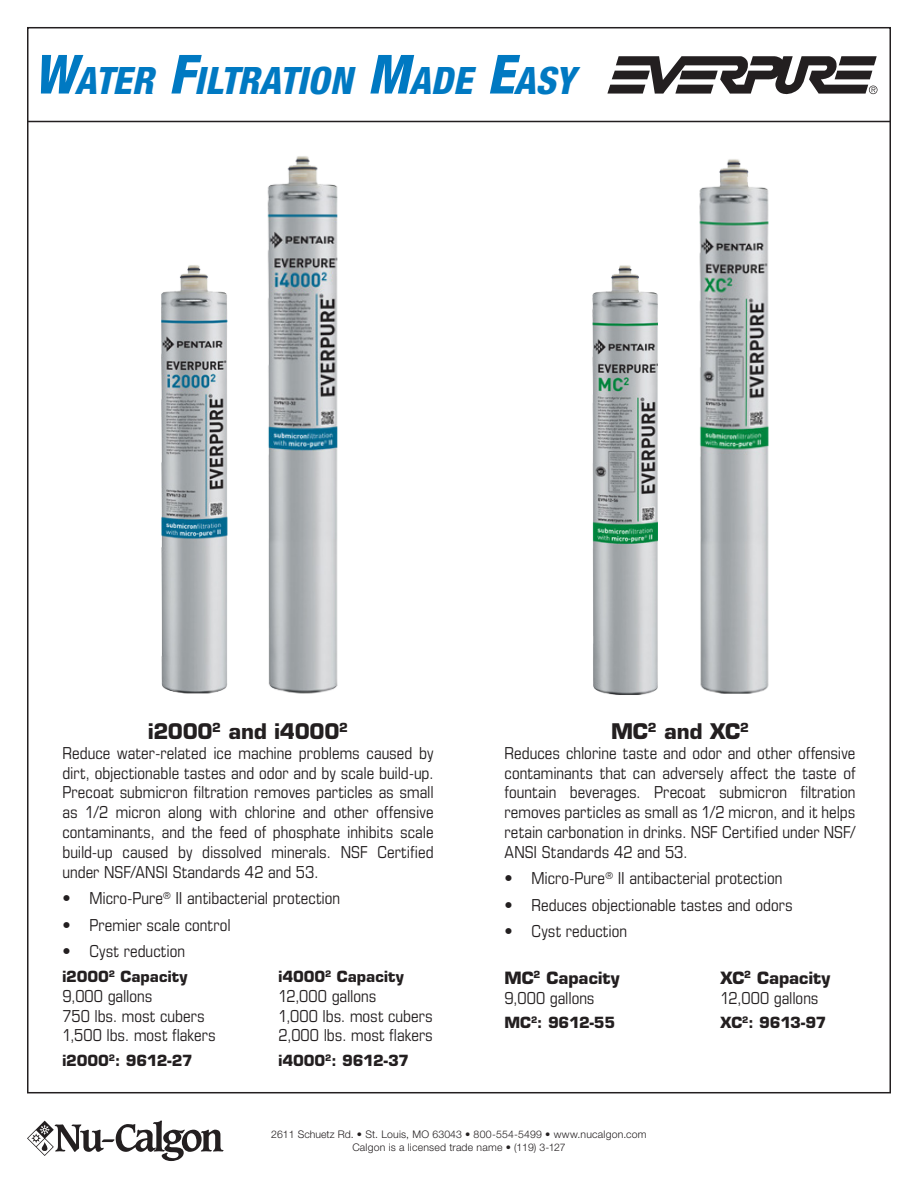
<style>
.page{position:relative;width:918px;height:1188px;background:#fff}
.page>*{position:absolute;margin:0;border:0;box-sizing:border-box;transform-origin:0 0}
.t1{font:italic 800 condensed 37.8px "Helvetica Neue LT Pro";letter-spacing:-.005em;color:#0079c2}
.subhead{font:700 21px "Eurostile LT";letter-spacing:-.01em;color:#231f20}
.body_text{font:condensed 16.5px/19.8px "Eurostile";letter-spacing:.005em;color:#231f20;text-align:justify}
.body_text-2{font:700 16.5px "Eurostile LT";color:#231f20}
.Part{font:700 15px "Eurostile LT";letter-spacing:-.015em;color:#231f20}
.body_text-3{font:700 15px "Eurostile LT";letter-spacing:.005em;color:#231f20}
.t2{font:300 10.5px "Helvetica Neue LT Pro";letter-spacing:.02em;color:#231f20}
.s1{font-size:54px}
</style>
<div class="page">
<hr style="left:27px;top:121px;width:864px;height:1px;background:#231f20">
<svg style="left:608px;top:56px;width:269px;height:38px"></svg>
<img style="left:161px;top:265px;width:67px;height:429px">
<img style="left:267px;top:156px;width:71px;height:538px">
<img style="left:592px;top:265px;width:66px;height:430px">
<img style="left:699px;top:159px;width:70px;height:535px">
<svg style="left:27px;top:1120px;width:197px;height:41px"></svg>
<p class="t1" style="left:34px;top:53px;width:543px"><span class="s1">W</span>ATER <span class="s1">F</span>ILTRATION <span class="s1">M</span>ADE <span class="s1">E</span>ASY</p>
<p class="subhead" style="left:148px;top:718px;width:201px">i2000<sup>2</sup> and i4000<sup>2</sup></p>
<p class="body_text" style="left:62px;top:743px;width:373px">Reduce water-related ice machine problems caused by dirt, objectionable tastes and odor and by scale build-up.<br>Precoat submicron filtration removes particles as small as 1/2 micron along with chlorine and other offensive contaminants, and the feed of phosphate inhibits scale build-up caused by dissolved minerals. NSF Certified under NSF/ANSI Standards 42 and 53.</p>
<p class="body_text" style="left:62px;top:888px;width:279px">• Micro-Pure<sup>®</sup> II antibacterial protection</p>
<p class="body_text" style="left:62px;top:915px;width:170px">• Premier scale control</p>
<p class="body_text" style="left:62px;top:941px;width:124px">• Cyst reduction</p>
<p class="body_text-3" style="left:62px;top:967px;width:127px">i2000<sup>2</sup> Capacity</p>
<p class="body_text-3" style="left:278px;top:967px;width:127px">i4000<sup>2</sup> Capacity</p>
<p class="body_text" style="left:62px;top:986px;width:92px">9,000 gallons</p>
<p class="body_text" style="left:278px;top:986px;width:100px">12,000 gallons</p>
<p class="body_text" style="left:62px;top:1006px;width:144px">750 lbs. most cubers</p>
<p class="body_text" style="left:278px;top:1006px;width:156px">1,000 lbs. most cubers</p>
<p class="body_text" style="left:62px;top:1025px;width:155px">1,500 lbs. most flakers</p>
<p class="body_text" style="left:278px;top:1025px;width:156px">2,000 lbs. most flakers</p>
<p class="Part" style="left:62px;top:1051px;width:132px">i2000<sup>2</sup>: 9612-27</p>
<p class="Part" style="left:278px;top:1051px;width:133px">i4000<sup>2</sup>: 9612-37</p>
<p class="subhead" style="left:611px;top:718px;width:139px">MC<sup>2</sup> and XC<sup>2</sup></p>
<p class="body_text" style="left:505px;top:743px;width:353px">Reduces chlorine taste and odor and other offensive contaminants that can adversely affect the taste of fountain beverages. Precoat submicron filtration removes particles as small as 1/2 micron, and it helps retain carbonation in drinks. NSF Certified under NSF/ ANSI Standards 42 and 53.</p>
<p class="body_text" style="left:505px;top:868px;width:279px">• Micro-Pure<sup>®</sup> II antibacterial protection</p>
<p class="body_text" style="left:505px;top:895px;width:290px">• Reduces objectionable tastes and odors</p>
<p class="body_text" style="left:505px;top:921px;width:124px">• Cyst reduction</p>
<p class="body_text-2" style="left:505px;top:968px;width:117px">MC<sup>2</sup> Capacity</p>
<p class="body_text-2" style="left:721px;top:968px;width:111px">XC<sup>2</sup> Capacity</p>
<p class="body_text" style="left:505px;top:988px;width:92px">9,000 gallons</p>
<p class="body_text" style="left:721px;top:988px;width:100px">12,000 gallons</p>
<p class="Part" style="left:505px;top:1014px;width:112px">MC<sup>2</sup>: 9612-55</p>
<p class="Part" style="left:721px;top:1014px;width:108px">XC<sup>2</sup>: 9613-97</p>
<p class="t2" style="left:271px;top:1128px;width:377px">2611 Schuetz Rd. • St. Louis, MO 63043 • 800-554-5499 • www.nucalgon.com</p>
<p class="t2" style="left:352px;top:1141px;width:215px">Calgon is a licensed trade name • (119) 3-127</p>
</div>
